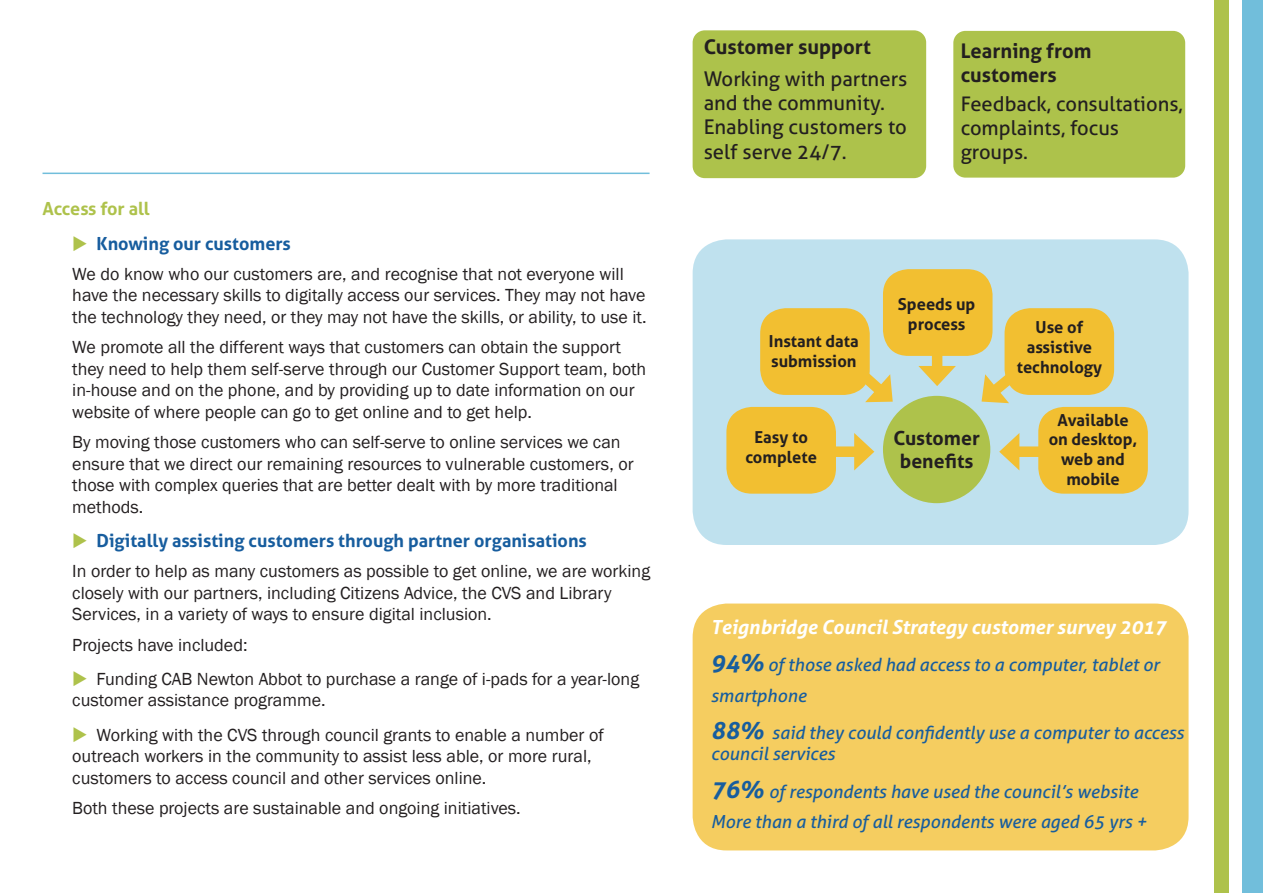
<style>
.page{position:relative;width:1263px;height:893px;background:#fff}
.page>*{position:absolute;margin:0;border:0;box-sizing:border-box;transform-origin:0 0}
.t1{font:20.25px/24.3px "Aller";color:#231f20}
.t2{font:20.1px/24.2px "Aller";color:#231f20}
.t3{font:700 20.1px/24.2px "Aller";color:#231f20}
.Sub-heading{font:italic 700 19.5px "Aller";color:#fff}
.t4{font:700 19.5px "Aller";color:#231f20}
.Indented{font:18px/21.6px "Franklin Gothic";color:#231f20}
.Key_fact{font:italic 18px/21.6px "Aller";color:#175d9e}
.t5{font:700 18px "Aller";color:#175d9e}
.Bold{font:700 18px "Aller";letter-spacing:-.015em;color:#aec24b}
.t6{font:700 16.5px/19.8px "Aller";color:#231f20;text-align:center}
.s1{font-weight:700}
.s2{font-weight:700;font-size:24px}
</style>
<div class="page">
<div style="left:1220px;top:0;width:43px;height:893px;background:#71bedb"></div>
<div style="left:1201px;top:0;width:41px;height:893px;background:#fff"></div>
<div style="left:1214px;top:0;width:15px;height:893px;background:#aec24b"></div>
<div style="left:693px;top:30px;width:233px;height:148px;background:#adc24b;border-radius:12px"></div>
<div style="left:953px;top:31px;width:232px;height:147px;background:#adc24b;border-radius:12px"></div>
<div style="left:693px;top:239px;width:495px;height:306px;background:#bfe1ee;border-radius:34px"></div>
<div style="left:883px;top:396px;width:107px;height:107px;background:#aec24b;border-radius:50%"></div>
<div style="left:1038px;top:407px;width:110px;height:87px;background:#f2bf31;border-radius:26px"></div>
<div style="left:1004px;top:308px;width:110px;height:87px;background:#f2bf31;border-radius:26px"></div>
<div style="left:760px;top:308px;width:110px;height:87px;background:#f2bf31;border-radius:26px"></div>
<div style="left:883px;top:269px;width:109px;height:87px;background:#f2bf31;border-radius:26px"></div>
<div style="left:726px;top:407px;width:110px;height:87px;background:#f2bf31;border-radius:26px"></div>
<svg style="left:981px;top:358px;width:50px;height:46px"></svg>
<svg style="left:844px;top:357px;width:49px;height:46px"></svg>
<div style="left:829px;top:446px;width:33px;height:11px;background:#f2bf31"></div>
<svg style="left:854px;top:433px;width:20px;height:37px"></svg>
<div style="left:1011px;top:446px;width:33px;height:11px;background:#f2bf31"></div>
<svg style="left:999px;top:433px;width:20px;height:37px"></svg>
<div style="left:932px;top:341px;width:10px;height:33px;background:#f2bf31"></div>
<svg style="left:918px;top:366px;width:38px;height:20px"></svg>
<div style="left:693px;top:603px;width:495px;height:247px;background:#f5cd60;border-radius:34px"></div>
<hr style="left:43px;top:173px;width:606px;height:1px;background:#71bedb">
<p class="Bold" style="left:43px;top:198px;width:109px">Access for all</p>
<p class="t5" style="left:97px;top:232px;width:196px">Knowing our customers</p>
<p class="Indented" style="left:72px;top:263px;width:576px">We do know who our customers are, and recognise that not everyone will have the necessary skills to digitally access our services. They may not have the technology they need, or they may not have the skills, or ability, to use it.</p>
<p class="Indented" style="left:72px;top:337px;width:576px">We promote all the different ways that customers can obtain the support they need to help them self-serve through our Customer Support team, both in-house and on the phone, and by providing up to date information on our website of where people can go to get online and to get help.</p>
<p class="Indented" style="left:72px;top:431px;width:563px">By moving those customers who can self-serve to online services we can ensure that we direct our remaining resources to vulnerable customers, or those with complex queries that are better dealt with by more traditional methods.</p>
<p class="t5" style="left:97px;top:530px;width:492px">Digitally assisting customers through partner organisations</p>
<p class="Indented" style="left:72px;top:561px;width:579px">In order to help as many customers as possible to get online, we are working closely with our partners, including Citizens Advice, the CVS and Library<br>Services, in a variety of ways to ensure digital inclusion.</p>
<p class="Indented" style="left:72px;top:634px;width:177px">Projects have included:</p>
<p class="Indented" style="left:72px;top:668px;width:568px;text-indent:24px">Funding CAB Newton Abbot to purchase a range of i-pads for a year-long customer assistance programme.</p>
<p class="Indented" style="left:72px;top:724px;width:533px;text-indent:24px">Working with the CVS through council grants to enable a number of outreach workers in the community to assist less able, or more rural, customers to access council and other services online.</p>
<p class="Indented" style="left:72px;top:798px;width:450px">Both these projects are sustainable and ongoing initiatives.</p>
<p class="t1" style="left:704px;top:31px;width:205px;line-height:31.7px"><span class="s1">Customer support<br></span>Working with partners</p>
<p class="t1" style="left:704px;top:91px;width:205px">and the community.<br>Enabling customers to self serve 24/7.</p>
<p class="t3" style="left:961px;top:38px;width:132px">Learning from customers</p>
<p class="t2" style="left:961px;top:92px;width:224px">Feedback, consultations, complaints, focus groups.</p>
<p class="t6" style="left:769px;top:331px;width:91px;text-align:left">Instant data submission</p>
<p class="t6" style="left:745px;top:427px;width:73px">Easy to complete</p>
<p class="t6" style="left:898px;top:294px;width:79px">Speeds up process</p>
<p class="t4" style="left:893px;top:426px;width:88px">Customer</p>
<p class="t4" style="left:900px;top:449px;width:75px">benefits</p>
<p class="t6" style="left:1017px;top:317px;width:87px">Use of assistive technology</p>
<p class="t6" style="left:1049px;top:410px;width:90px">Available on desktop, web and mobile</p>
<p class="Sub-heading" style="left:711px;top:615px;width:457px">Teignbridge Council Strategy customer survey 2017</p>
<p class="Key_fact" style="left:711px;top:654px;width:450px"><span class="s2">94%</span> of those asked had access to a computer, tablet or</p>
<p class="Key_fact" style="left:711px;top:684px;width:97px">smartphone</p>
<p class="Key_fact" style="left:711px;top:722px;width:475px"><span class="s2">88%</span> said they could confidently use a computer to access council services</p>
<p class="Key_fact" style="left:711px;top:780px;width:429px"><span class="s2">76%</span> of respondents have used the council’s website</p>
<p class="Key_fact" style="left:711px;top:811px;width:438px">More than a third of all respondents were aged 65 yrs +</p>
</div>
